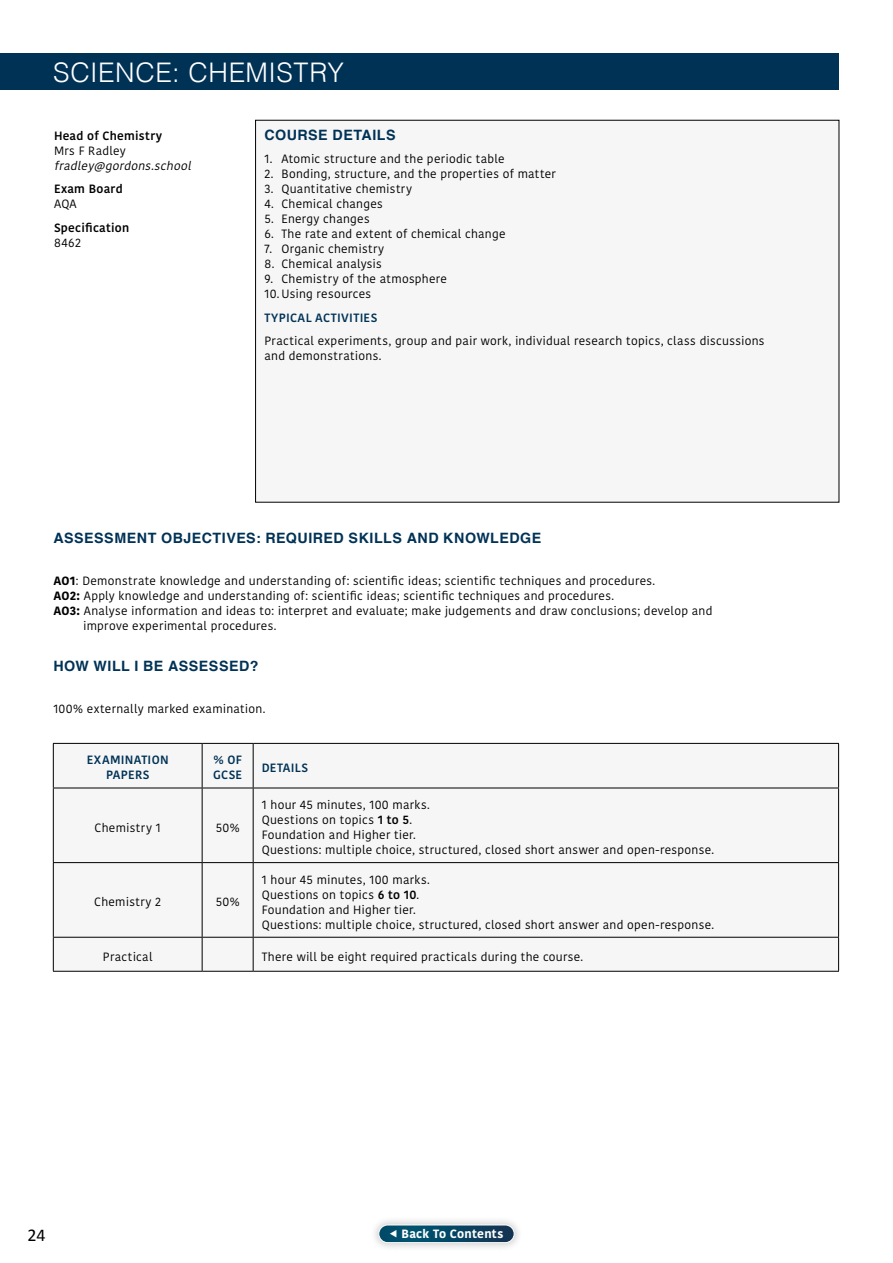
<style>
.page{position:relative;width:893px;height:1263px;background:#fff}
.page>*{position:absolute;margin:0;border:0;box-sizing:border-box;transform-origin:0 0}
.t1{font:300 27px "Helvetica";letter-spacing:.02em;color:#fff}
.t2{font:18px "Calibri";color:#000}
.t3{font:700 14.25px "Helvetica";letter-spacing:.035em;color:#003256}
.t4{font:12px/15px "Kohinoor Devanagari";letter-spacing:.025em;color:#000}
.t5{font:600 12px/15px "Kohinoor Devanagari";letter-spacing:.025em;color:#003256;text-align:center}
.t6{font:600 12px "Kohinoor Devanagari";letter-spacing:.025em;color:#000}
.t7{font:italic 12px "Kohinoor Devanagari";color:#000}
.t8{font:700 12px "Kohinoor Devanagari";letter-spacing:.025em;color:#fff}
.s1{font-weight:700}
.s2{font-weight:600}
</style>
<div class="page">
<div style="left:370px;top:1215px;width:153px;height:37px;background:#000;opacity:.25"></div>
<div style="left:379px;top:1225px;width:135px;height:17px;background:linear-gradient(to right,#005774,#133755);border-radius:9px"></div>
<div style="left:378px;top:1224px;width:136px;height:19px;border:1px solid #fff;border-radius:9px"></div>
<div style="left:256px;top:120px;width:583px;height:382px;background:#f6f6f6"></div>
<div style="left:54px;top:744px;width:784px;height:227px;background:#f6f6f6"></div>
<hr style="left:202px;top:744px;width:1px;height:44px;background:#000">
<hr style="left:253px;top:744px;width:1px;height:44px;background:#000">
<hr style="left:53px;top:788px;width:149px;height:1px;background:#000">
<hr style="left:202px;top:788px;width:51px;height:1px;background:#000">
<hr style="left:202px;top:788px;width:1px;height:74px;background:#000">
<hr style="left:253px;top:788px;width:586px;height:1px;background:#000">
<hr style="left:253px;top:788px;width:1px;height:74px;background:#000">
<hr style="left:53px;top:862px;width:149px;height:1px;background:#000">
<hr style="left:202px;top:862px;width:51px;height:1px;background:#000">
<hr style="left:202px;top:863px;width:1px;height:74px;background:#000">
<hr style="left:253px;top:862px;width:586px;height:1px;background:#000">
<hr style="left:253px;top:863px;width:1px;height:74px;background:#000">
<hr style="left:53px;top:937px;width:149px;height:1px;background:#000">
<hr style="left:202px;top:937px;width:51px;height:1px;background:#000">
<hr style="left:202px;top:937px;width:1px;height:34px;background:#000">
<hr style="left:253px;top:937px;width:586px;height:1px;background:#000">
<hr style="left:253px;top:937px;width:1px;height:34px;background:#000">
<hr style="left:53px;top:743px;width:149px;height:1px;background:#000">
<hr style="left:53px;top:744px;width:1px;height:44px;background:#000">
<hr style="left:202px;top:743px;width:51px;height:1px;background:#000">
<hr style="left:253px;top:743px;width:586px;height:1px;background:#000">
<hr style="left:838px;top:744px;width:1px;height:44px;background:#000">
<hr style="left:53px;top:788px;width:1px;height:74px;background:#000">
<hr style="left:838px;top:788px;width:1px;height:74px;background:#000">
<hr style="left:53px;top:863px;width:1px;height:74px;background:#000">
<hr style="left:838px;top:863px;width:1px;height:74px;background:#000">
<hr style="left:53px;top:937px;width:1px;height:34px;background:#000">
<hr style="left:838px;top:937px;width:1px;height:34px;background:#000">
<hr style="left:53px;top:971px;width:149px;height:1px;background:#000">
<hr style="left:202px;top:971px;width:51px;height:1px;background:#000">
<hr style="left:253px;top:971px;width:586px;height:1px;background:#000">
<div style="left:0;top:54px;width:839px;height:36px;background:#003256"></div>
<svg style="left:390px;top:1230px;width:7px;height:7px"></svg>
<h1 class="t1" style="left:53px;top:49px;width:292px">SCIENCE: CHEMISTRY</h1>
<p class="t6" style="left:54px;top:129px;width:110px">Head of Chemistry</p>
<p class="t4" style="left:54px;top:143px;width:73px">Mrs F Radley</p>
<p class="t7" style="left:54px;top:159px;width:142px">fradley@gordons.school</p>
<p class="t6" style="left:54px;top:182px;width:70px">Exam Board</p>
<p class="t4" style="left:54px;top:197px;width:24px">AQA</p>
<p class="t6" style="left:54px;top:221px;width:77px">Specification</p>
<p class="t4" style="left:54px;top:235px;width:29px">8462</p>
<p class="t3" style="left:264px;top:123px;width:133px">COURSE DETAILS</p>
<p class="t4" style="left:264px;top:152px;width:242px">1. Atomic structure and the periodic table</p>
<p class="t4" style="left:264px;top:167px;width:293px">2. Bonding, structure, and the properties of matter</p>
<p class="t4" style="left:264px;top:182px;width:149px">3. Quantitative chemistry</p>
<p class="t4" style="left:264px;top:197px;width:120px">4. Chemical changes</p>
<p class="t4" style="left:264px;top:212px;width:107px">5. Energy changes</p>
<p class="t4" style="left:264px;top:227px;width:243px">6. The rate and extent of chemical change</p>
<p class="t4" style="left:264px;top:242px;width:121px">7. Organic chemistry</p>
<p class="t4" style="left:264px;top:257px;width:119px">8. Chemical analysis</p>
<p class="t4" style="left:264px;top:272px;width:184px">9. Chemistry of the atmosphere<br>10.Using resources</p>
<p class="t5" style="left:264px;top:310px;width:114px">TYPICAL ACTIVITIES</p>
<p class="t4" style="left:264px;top:334px;width:502px">Practical experiments, group and pair work, individual research topics, class discussions and demonstrations.</p>
<p class="t3" style="left:53px;top:526px;width:489px">ASSESSMENT OBJECTIVES: REQUIRED SKILLS AND KNOWLEDGE</p>
<p class="t4" style="left:53px;top:574px;width:603px"><span class="s1">AO1</span>: Demonstrate knowledge and understanding of: scientific ideas; scientific techniques and procedures.</p>
<p class="t4" style="left:53px;top:589px;width:562px"><span class="s1">AO2:</span> Apply knowledge and understanding of: scientific ideas; scientific techniques and procedures.</p>
<p class="t4" style="left:53px;top:604px;width:660px"><span class="s1">AO3:</span> Analyse information and ideas to: interpret and evaluate; make judgements and draw conclusions; develop and</p>
<p class="t4" style="left:83px;top:619px;width:195px">improve experimental procedures.</p>
<p class="t3" style="left:53px;top:654px;width:207px">HOW WILL I BE ASSESSED?</p>
<p class="t4" style="left:53px;top:702px;width:214px">100% externally marked examination.</p>
<p class="t5" style="left:87px;top:753px;width:83px">EXAMINATION<br>PAPERS</p>
<p class="t5" style="left:213px;top:753px;width:31px;text-align:left">% OF<br>GCSE</p>
<p class="t5" style="left:262px;top:760px;width:48px">DETAILS</p>
<p class="t4" style="left:95px;top:820px;width:68px">Chemistry 1</p>
<p class="t4" style="left:216px;top:820px;width:25px">50%</p>
<p class="t4" style="left:94px;top:894px;width:69px">Chemistry 2</p>
<p class="t4" style="left:216px;top:894px;width:25px">50%</p>
<p class="t4" style="left:262px;top:797px;width:454px">1 hour 45 minutes, 100 marks.<br>Questions on topics <span class="s2">1 to 5</span>.<br>Foundation and Higher tier.<br>Questions: multiple choice, structured, closed short answer and open-response.</p>
<p class="t4" style="left:262px;top:872px;width:454px">1 hour 45 minutes, 100 marks.<br>Questions on topics <span class="s2">6 to 10</span>.<br>Foundation and Higher tier.<br>Questions: multiple choice, structured, closed short answer and open-response.</p>
<p class="t4" style="left:103px;top:949px;width:51px">Practical</p>
<p class="t4" style="left:262px;top:949px;width:323px">There will be eight required practicals during the course.</p>
<h2 class="t2" style="left:27px;top:1222px;width:20px">24</h2>
<p class="t8" style="left:401px;top:1223px;width:103px">Back To Contents</p>
</div>
